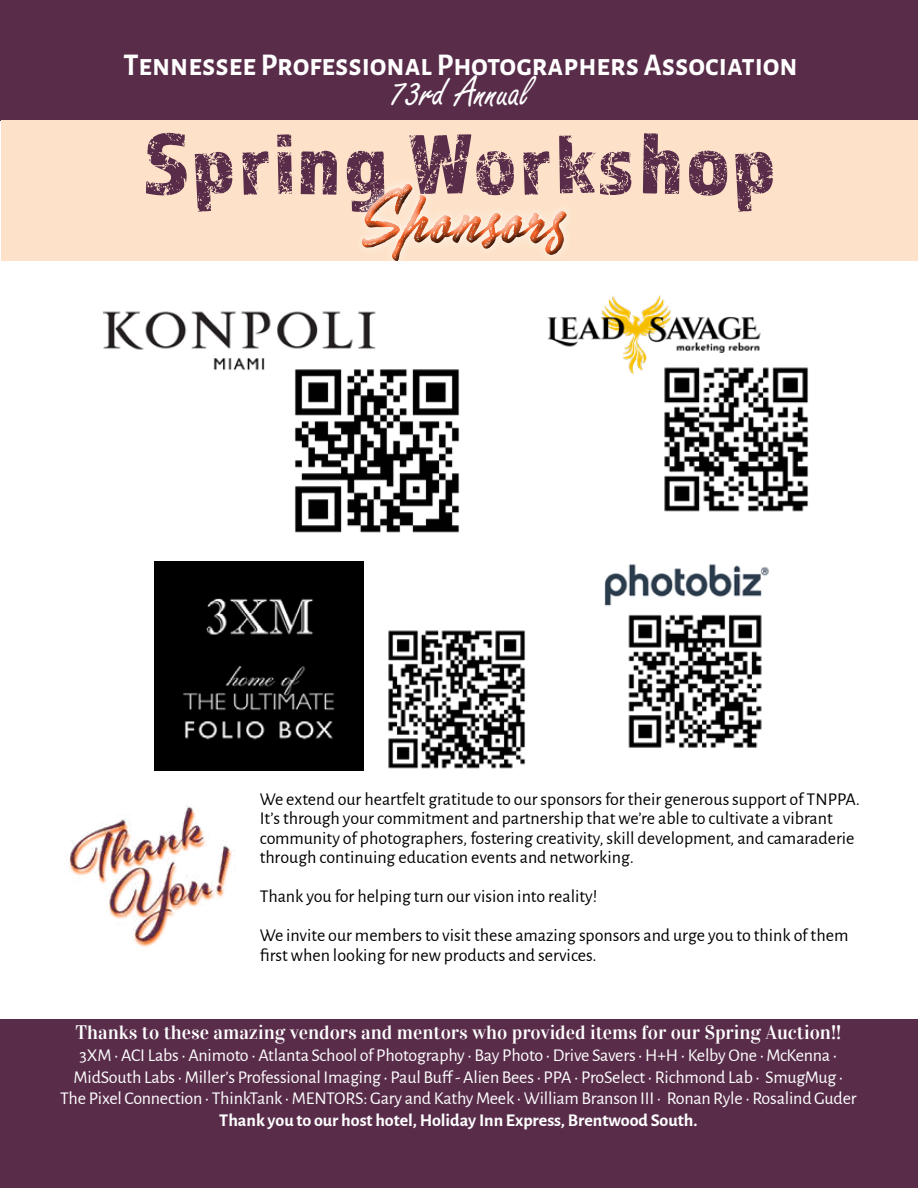
<style>
.page{position:relative;width:918px;height:1188px;background:#fff}
.page>*{position:absolute;margin:0;border:0;box-sizing:border-box;transform-origin:0 0}
.t1{font:90px "Almaq Rough";letter-spacing:.03em;color:#592d4a}
.t2{font:76.5px "Mojito Stamp";color:#f15e22}
.t3{font:46.05px "Freestyle Script";color:#fff;scale:.94 1}
.t4{font:700 31.8px "Alegreya Sans";color:#fff;scale:.94 1}
.t5{font:19.5px "Vidaloka";color:#fff}
.t6{font:18px/19.5px "Alegreya Sans";color:#000}
.t7{font:18px/21.6px "Alegreya Sans";letter-spacing:-.01em;color:#fff;text-align:center}
.t8{font:700 18px "Alegreya Sans";color:#fff}
</style>
<div class="page">
<img style="left:547px;top:295px;width:214px;height:80px">
<img style="left:604px;top:564px;width:166px;height:42px">
<img style="left:103px;top:311px;width:273px;height:60px">
<div style="left:0;top:1019px;width:918px;height:169px;background:#592d4a"></div>
<div style="left:0;top:0;width:918px;height:121px;background:#592d4a"></div>
<div style="left:2px;top:121px;width:916px;height:140px;background:#fde2c9"></div>
<div style="left:351px;top:173px;width:224px;height:93px;background:#fde2c9"></div>
<div style="left:354px;top:179px;width:223px;height:93px;background:#000;opacity:.75"></div>
<img style="left:292px;top:365px;width:168px;height:168px">
<img style="left:660px;top:362px;width:149px;height:150px">
<img style="left:388px;top:630px;width:138px;height:139px">
<img style="left:628px;top:614px;width:134px;height:134px">
<img style="left:69px;top:805px;width:163px;height:142px">
<img style="left:154px;top:562px;width:210px;height:209px">
<h3 class="t4" style="left:124px;top:41px;width:719px">Tennessee Professional Photographers Association</h3>
<h3 class="t3" style="left:391px;top:67px;width:149px">73rd Annual</h3>
<h1 class="t1" style="left:144px;top:110px;width:634px">Spring Workshop</h1>
<h2 class="t2" style="left:357px;top:161px;width:208px">Sponsors</h2>
<p class="t6" style="left:260px;top:788px;width:602px">We extend our heartfelt gratitude to our sponsors for their generous support of TNPPA.<br>It’s through your commitment and partnership that we’re able to cultivate a vibrant community of photographers, fostering creativity, skill development, and camaraderie through continuing education events and networking.</p>
<p class="t6" style="left:260px;top:876px;width:590px;line-height:39px">Thank you for helping turn our vision into reality!<br>We invite our members to visit these amazing sponsors and urge you to think of them</p>
<p class="t6" style="left:260px;top:944px;width:338px">first when looking for new products and services.</p>
<p class="t5" style="left:75px;top:1021px;width:767px">Thanks to these amazing vendors and mentors who provided items for our Spring Auction!!</p>
<p class="t7" style="left:60px;top:1043px;width:798px">3XM • ACI Labs • Animoto • Atlanta School of Photography • Bay Photo • Drive Savers • H+H • Kelby One • McKenna •<br>MidSouth Labs • Miller’s Professional Imaging • Paul Buff - Alien Bees • PPA • ProSelect • Richmond Lab • SmugMug •<br>The Pixel Connection • ThinkTank • MENTORS: Gary and Kathy Meek • William Branson III • Ronan Ryle • Rosalind Guder</p>
<p class="t8" style="left:219px;top:1107px;width:480px">Thank you to our host hotel, Holiday Inn Express, Brentwood South.</p>
</div>
